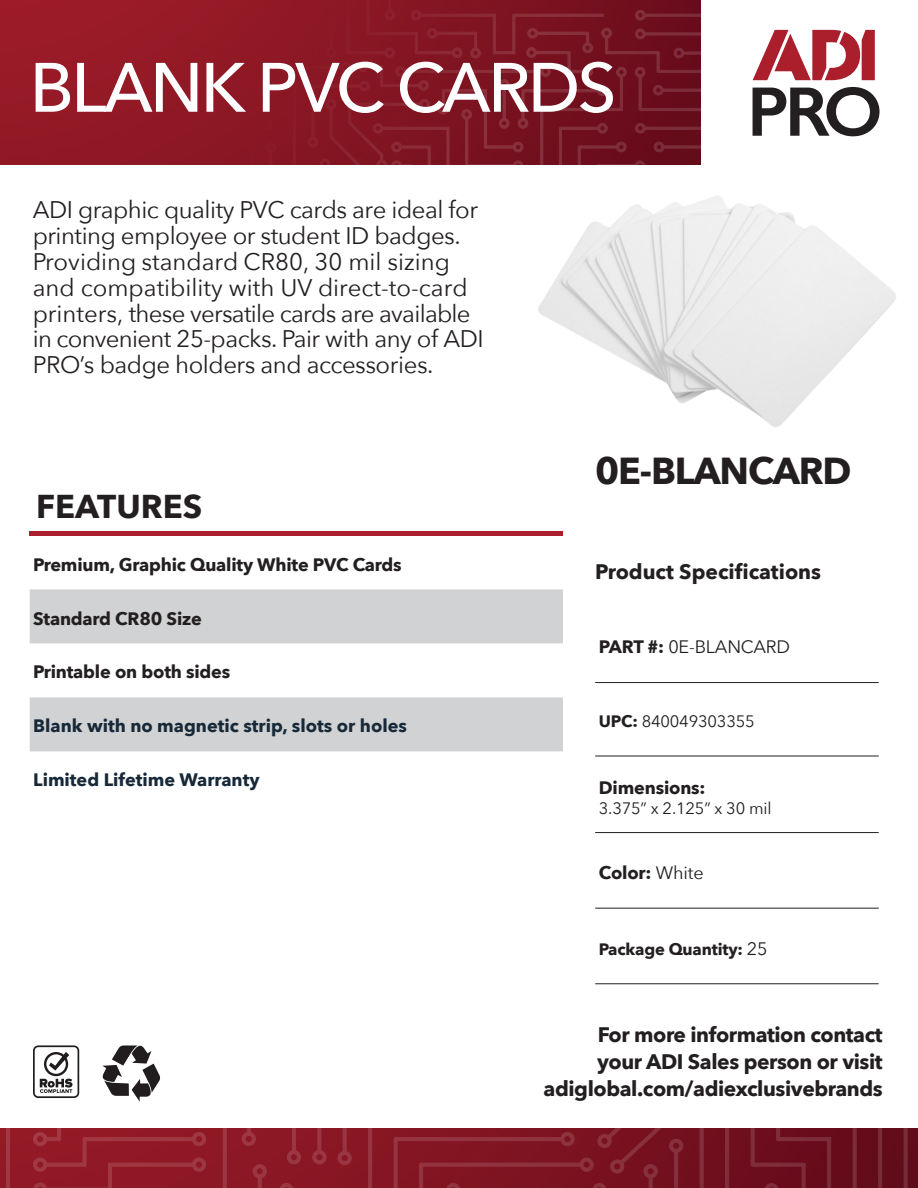
<style>
.page{position:relative;width:918px;height:1188px;background:#fff}
.page>*{position:absolute;margin:0;border:0;box-sizing:border-box;transform-origin:0 0}
.Vantage_text{font:500 69px "Avenir Next";letter-spacing:-.04em;color:#fff}
.t1{font:700 37.5px "Avenir Next";letter-spacing:-.03em;color:#231f20}
.t2{font:700 33px "Avenir Next";color:#231f20}
.t3{font:24px/25.8px "Avenir Next";letter-spacing:-.02em;color:#231f20}
.t4{font:700 21px/27px "Avenir Next";letter-spacing:-.02em;color:#231f20}
.t5{font:700 21px "Avenir Next";color:#231f20}
.t6{font:700 18px "Avenir Next";letter-spacing:-.01em;color:#231f20}
.t7{font:700 18px "Avenir Next";color:#172938}
.t8{font:18px "Avenir Next";letter-spacing:-.01em;color:#231f20}
.t9{font:16.5px "Avenir Next";letter-spacing:-.01em;color:#231f20}
.t10{font:700 16.5px "Avenir Next";letter-spacing:-.01em;color:#231f20}
.s1{font-style:inherit}
.s2{font-weight:700}
.s3{font-weight:400}
.s4{font-weight:400;font-size:18px}
</style>
<div class="page">
<svg style="left:753px;top:30px;width:122px;height:50px"></svg>
<img style="left:538px;top:87px;width:358px;height:340px">
<div style="left:0;top:0;width:701px;height:164px;background:#961a27"></div>
<svg style="left:124px;top:0;width:582px;height:171px"></svg>
<hr style="left:30px;top:531px;width:533px;height:4px;background:#ab1e2c">
<svg style="left:30px;top:589px;width:533px;height:163px;fill:#d1d2d4"></svg>
<svg style="left:0;top:1045px;width:913px;height:143px"></svg>
<hr style="left:595px;top:832px;width:284px;height:1px;background:#231f20">
<hr style="left:595px;top:908px;width:284px;height:1px;background:#231f20">
<hr style="left:595px;top:984px;width:284px;height:1px;background:#231f20">
<hr style="left:595px;top:682px;width:284px;height:1px;background:#231f20">
<hr style="left:595px;top:756px;width:284px;height:1px;background:#231f20">
<p class="Vantage_text" style="left:30px;top:29px;width:588px">BLANK PVC CARDS</p>
<p class="t3" style="left:33px;top:196px;width:452px">ADI graphic quality PVC cards are ideal for printing employee or student ID badges.<br>Providing standard CR80, 30 mil sizing and compatibility with UV direct-to-card printers, these versatile cards are available in convenient 25-packs. Pair with any of ADI PRO’s badge holders <span class="s1">and accessories</span>.</p>
<p class="t2" style="left:36px;top:478px;width:168px">FEATURES</p>
<p class="t6" style="left:33px;top:550px;width:370px">Premium, Graphic Quality White PVC Cards</p>
<p class="t6" style="left:33px;top:604px;width:170px">Standard CR80 Size</p>
<p class="t6" style="left:33px;top:656px;width:199px">Printable on both sides</p>
<p class="t7" style="left:33px;top:710px;width:375px">Blank with no magnetic strip, slots or holes</p>
<p class="t7" style="left:33px;top:764px;width:228px">Limited Lifetime Warranty</p>
<p class="t1" style="left:595px;top:439px;width:258px">0E-BLANCARD</p>
<p class="t5" style="left:595px;top:553px;width:227px">Product Specifications</p>
<p class="t8" style="left:599px;top:631px;width:193px"><span class="s2">PART #:</span> 0E-BLANCARD</p>
<p class="t9" style="left:599px;top:708px;width:158px"><span class="s2">UPC:</span> 840049303355</p>
<p class="t6" style="left:599px;top:772px;width:108px">Dimensions:</p>
<p class="t9" style="left:599px;top:794px;width:174px">3.375” x 2.125” x 30 mil</p>
<p class="t6" style="left:599px;top:857px;width:107px">Color: <span class="s3">W</span><span class="s3">hite</span></p>
<p class="t10" style="left:599px;top:935px;width:170px">Package Quantity: <span class="s4">25</span></p>
<p class="t4" style="left:597px;top:1021px;width:287px">For more information contact your ADI Sales person or visit</p>
<p class="t4" style="left:544px;top:1075px;width:341px">adiglobal.com/adiexclusivebrands</p>
</div>
